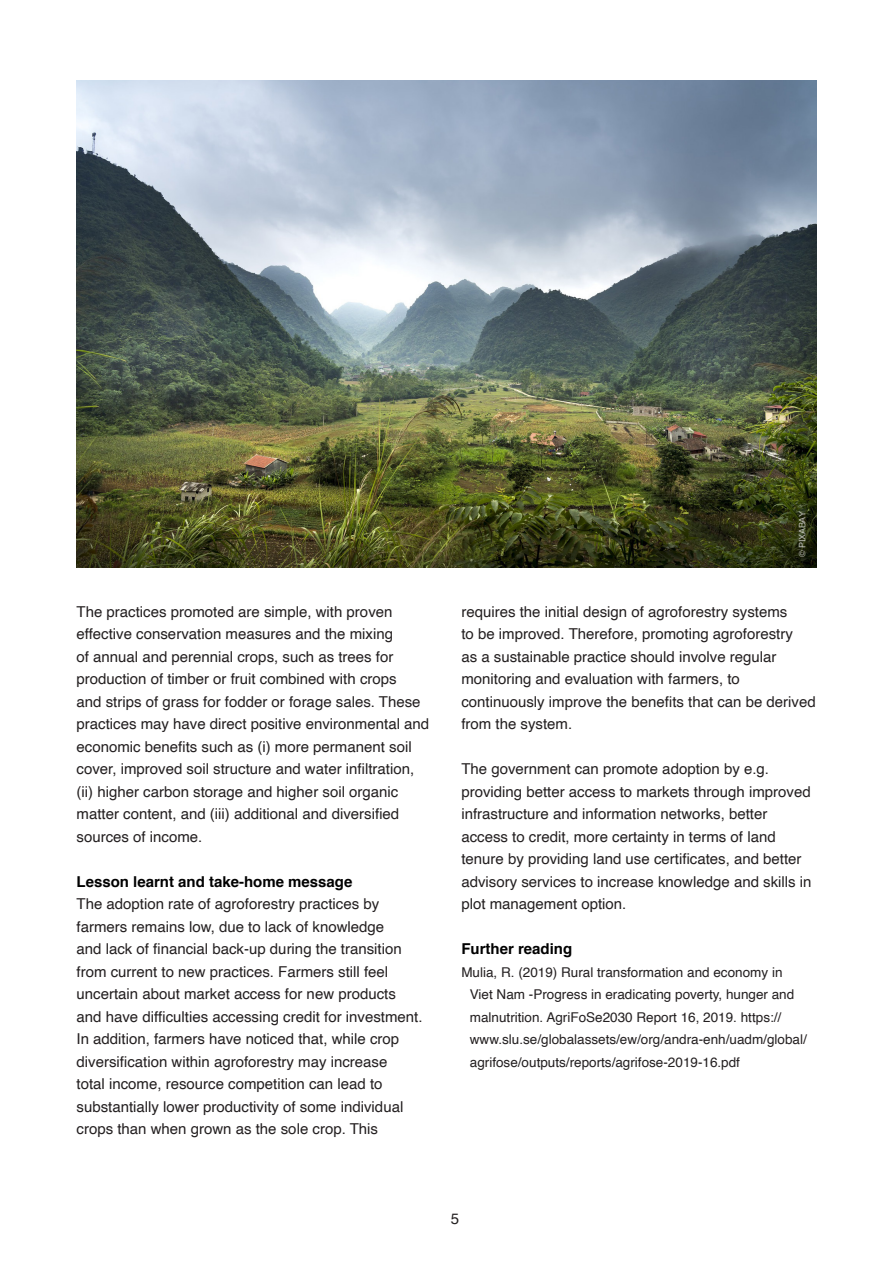
<style>
.page{position:relative;width:893px;height:1263px;background:#fff}
.page>*{position:absolute;margin:0;border:0;box-sizing:border-box;transform-origin:0 0}
.t1{font:15px/22.5px "Helvetica";color:#231f20}
.B_Head{font:700 15px "Helvetica";color:#000}
.References{font:13.5px/22.5px "Helvetica";color:#231f20}
.t2{font:9px "Helvetica";letter-spacing:-.02em;color:#f2f2f2}
</style>
<div class="page">
<img style="left:77px;top:80px;width:739px;height:488px">
<p class="t1" style="left:77px;top:600px;width:354px">The practices promoted are simple, with proven effective conservation measures and the mixing<br>of annual and perennial crops, such as trees for production of timber or fruit combined with crops<br>and strips of grass for fodder or forage sales. These practices may have direct positive environmental and economic benefits such as (i) more permanent soil cover, improved soil structure and water infiltration, (ii) higher carbon storage and higher soil organic matter content, and (iii) additional and diversified sources of income.</p>
<p class="B_Head" style="left:77px;top:869px;width:277px">Lesson learnt and take-home message</p>
<p class="t1" style="left:77px;top:893px;width:347px">The adoption rate of agroforestry practices by farmers remains low, due to lack of knowledge<br>and lack of financial back-up during the transition from current to new practices. Farmers still feel uncertain about market access for new products and have difficulties accessing credit for investment.<br>In addition, farmers have noticed that, while crop diversification within agroforestry may increase<br>total income, resource competition can lead to substantially lower productivity of some individual crops than when grown as the sole crop. This</p>
<p class="t2" style="left:795px;top:557px;width:47px;rotate:-90deg">© PIXABAY</p>
<p class="t1" style="left:461px;top:600px;width:356px">requires the initial design of agroforestry systems<br>to be improved. Therefore, promoting agroforestry<br>as a sustainable practice should involve regular monitoring and evaluation with farmers, to continuously improve the benefits that can be derived from the system.</p>
<p class="t1" style="left:461px;top:758px;width:352px">The government can promote adoption by e.g. providing better access to markets through improved infrastructure and information networks, better access to credit, more certainty in terms of land tenure by providing land use certificates, and better advisory services to increase knowledge and skills in plot management option.</p>
<p class="B_Head" style="left:461px;top:937px;width:112px">Further reading</p>
<p class="References" style="left:470px;top:961px;width:338px;text-indent:-9px">Mulia, R. (2019) Rural transformation and economy in Viet Nam -Progress in eradicating poverty, hunger and malnutrition. AgriFoSe2030 Report 16, 2019. https:// www.slu.se/globalassets/ew/org/andra-enh/uadm/global/ agrifose/outputs/reports/agrifose-2019-16.pdf</p>
<p class="t1" style="left:451px;top:1208px;width:10px">5</p>
</div>
